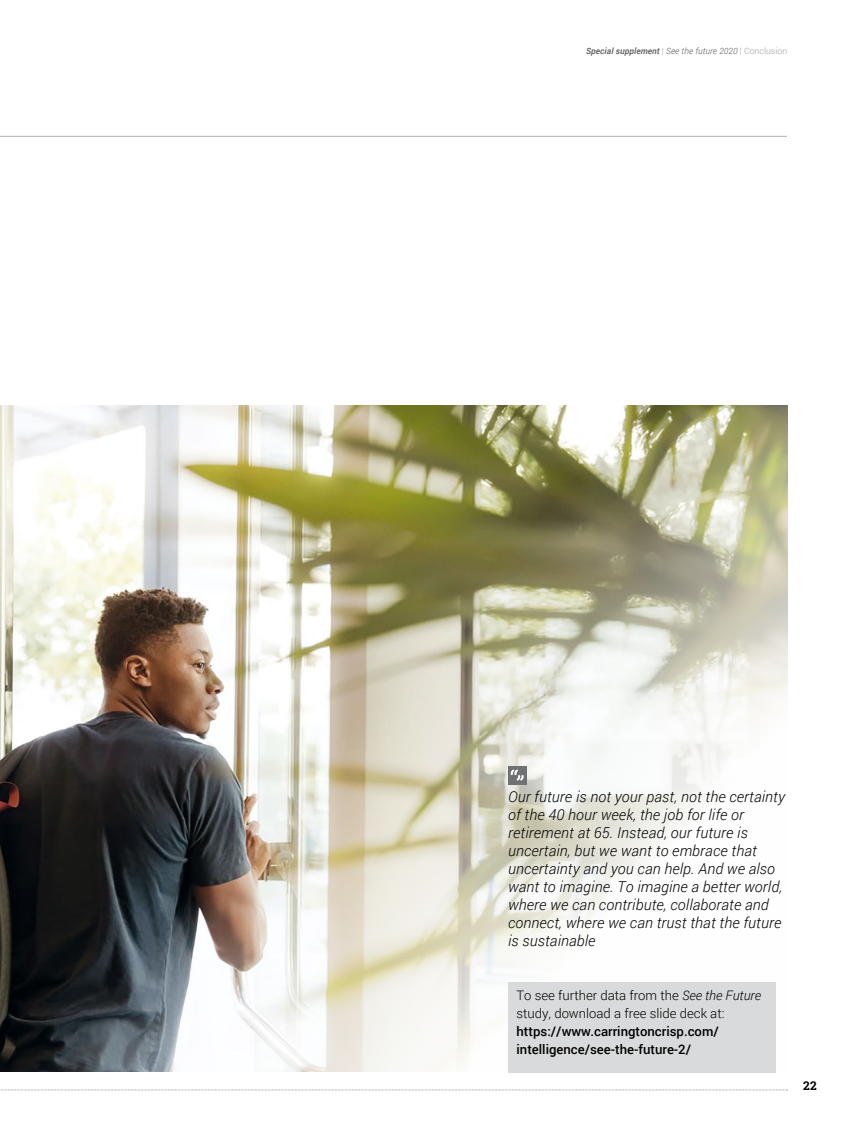
<style>
.page{position:relative;width:851px;height:1127px;background:#fff}
.page>*{position:absolute;margin:0;border:0;box-sizing:border-box;transform-origin:0 0}
.t1{font:italic 300 15px/18px "Roboto";letter-spacing:.01em;color:#000}
.t2{font:300 13.2px/18px "Roboto";color:#000}
.t3{font:500 13.2px/18px "Roboto";color:#000}
.t4{font:700 12px "Roboto Slab";color:#000}
.t5{font:italic 500 8.7px "Roboto";letter-spacing:.01em;color:#58585a}
.s1{font-weight:300;font-style:normal;color:#9c9e9f}
.s2{font-weight:300}
.s3{font-style:italic}
</style>
<div class="page">
<svg style="left:0;top:1089px;width:787px;height:1px"></svg>
<hr style="left:0;top:136px;width:786px;height:1px;background:#b1b3b4">
<img style="left:0;top:406px;width:787px;height:666px">
<div style="left:508px;top:766px;width:18px;height:18px;background:#707172"></div>
<svg style="left:510px;top:769px;width:13px;height:11px"></svg>
<div style="left:508px;top:982px;width:267px;height:90px;background:#d9dadb"></div>
<p class="t5" style="left:586px;top:45px;width:202px">Special supplement <span class="s1">|</span> <span class="s2">See the future 2020</span> <span class="s1">| Conclusion</span></p>
<p class="t1" style="left:508px;top:787px;width:278px">Our future is not your past, not the certainty of the 40 hour week, the job for life or retirement at 65. Instead, our future is uncertain, but we want to embrace that uncertainty and you can help. And we also want to imagine. To imagine a better world, where we can contribute, collaborate and connect, where we can trust that the future is sustainable</p>
<p class="t2" style="left:516px;top:986px;width:246px">To see further data from the <span class="s3">See the Future </span>study, download a free slide deck at:</p>
<p class="t3" style="left:516px;top:1022px;width:204px">https://www.carringtoncrisp.com/ intelligence/see-the-future-2/</p>
<p class="t4" style="left:803px;top:1077px;width:15px">22</p>
</div>
